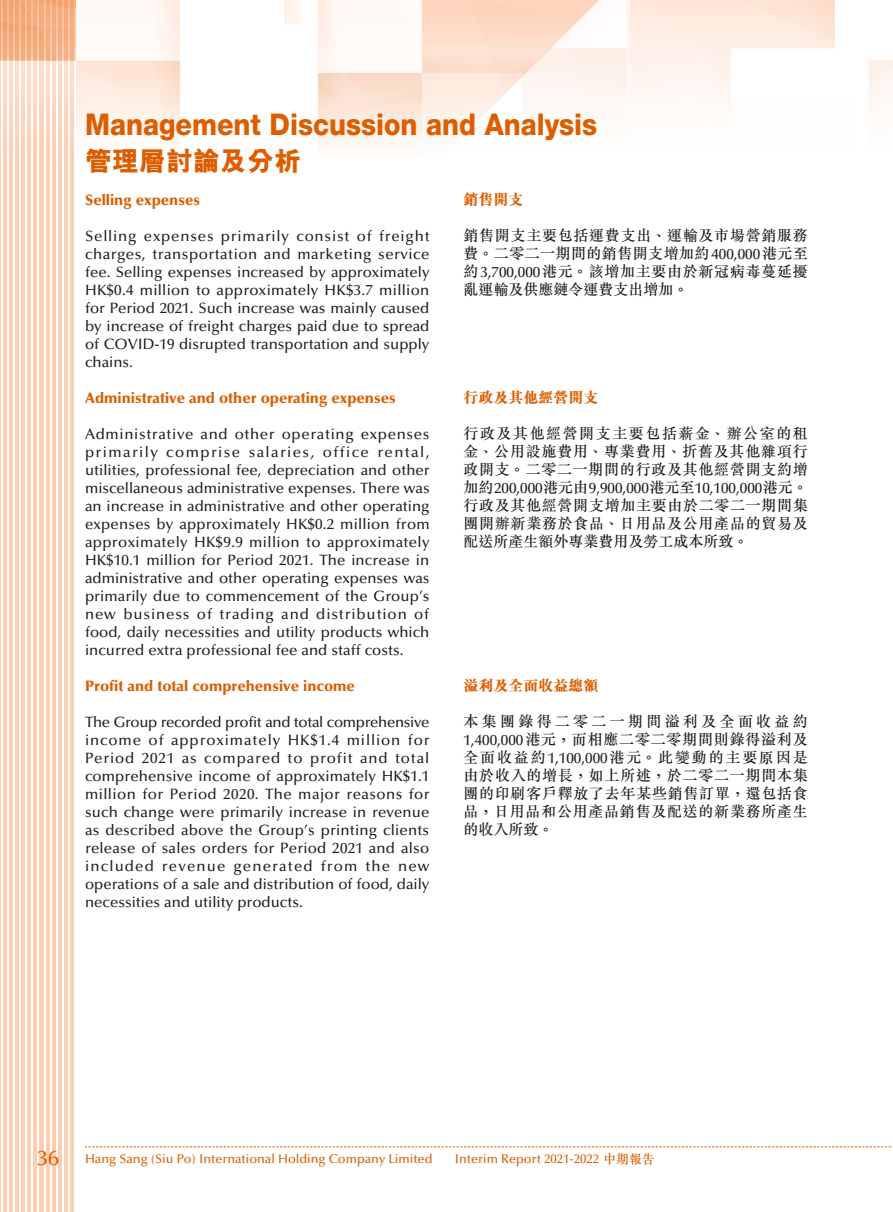
<style>
.page{position:relative;width:893px;height:1212px;background:#fff}
.page>*{position:absolute;margin:0;border:0;box-sizing:border-box;transform-origin:0 0}
.t1{font:800 30px "Helvetica Neue LT Std";color:#dc5e00;scale:.9 1}
.t2{font:800 27px "M Hei HK";color:#dc5e00}
.t3{font:500 15px/18px "Optima LT Std";color:#231f20;text-align:justify}
.t4{font:500 15px/18px "M Sung HK";letter-spacing:.05em;color:#231f20;text-align:justify}
.t5{font:900 15px "Optima LT Std";color:#dc5e00}
.t6{font:800 15px "M Sung HK";color:#dc5e00}
.t7{font:500 12.75px "Optima LT Std";color:#dc5e00}
.s1{font-family:"Optima LT Std"}
.s2{font-family:"M Sung HK"}
.s3{font-size:21px}
</style>
<div class="page">
<div style="left:0;top:0;width:74px;height:1212px;background:#ffceb2"></div>
<hr style="left:1px;top:0;width:2px;height:1212px;background:#fff">
<hr style="left:7px;top:0;width:2px;height:1212px;background:#fff">
<hr style="left:13px;top:0;width:2px;height:1212px;background:#fff">
<hr style="left:19px;top:0;width:2px;height:1212px;background:#fff">
<hr style="left:25px;top:0;width:2px;height:1212px;background:#fff">
<hr style="left:32px;top:0;width:1px;height:1212px;background:#fff">
<hr style="left:38px;top:0;width:1px;height:1212px;background:#fff">
<hr style="left:44px;top:0;width:1px;height:1212px;background:#fff">
<hr style="left:50px;top:0;width:1px;height:1212px;background:#fff">
<hr style="left:56px;top:0;width:1px;height:1212px;background:#fff">
<hr style="left:62px;top:0;width:2px;height:1212px;background:#fff">
<hr style="left:68px;top:0;width:2px;height:1212px;background:#fff">
<img style="left:629px;top:0;width:264px;height:112px">
<img style="left:0;top:0;width:629px;height:281px">
<svg style="left:85px;top:1146px;width:806px;height:1px"></svg>
<h1 class="t1" style="left:85px;top:107px;width:571px">Management Discussion and Analysis</h1>
<h2 class="t2" style="left:85px;top:143px;width:217px">管理層討論及分析</h2>
<p class="t5" style="left:85px;top:191px;width:116px">Selling expenses</p>
<p class="t3" style="left:85px;top:227px;width:346px">Selling expenses primarily consist of freight charges, transportation and marketing service fee. Selling expenses increased by approximately HK$0.4 million to approximately HK$3.7 million for Period 2021. Such increase was mainly caused by increase of freight charges paid due to spread of COVID-19 disrupted transportation and supply chains.</p>
<p class="t5" style="left:85px;top:389px;width:312px">Administrative and other operating expenses</p>
<p class="t3" style="left:85px;top:425px;width:346px">Administrative and other operating expenses primarily comprise salaries, office rental, utilities, professional fee, depreciation and other miscellaneous administrative expenses. There was an increase in administrative and other operating expenses by approximately HK$0.2 million from approximately HK$9.9 million to approximately HK$10.1 million for Period 2021. The increase in administrative and other operating expenses was primarily due to commencement of the Group’s new business of trading and distribution of food, daily necessities and utility products which incurred extra professional fee and staff costs.</p>
<p class="t5" style="left:85px;top:677px;width:271px">Profit and total comprehensive income</p>
<p class="t3" style="left:85px;top:713px;width:346px">The Group recorded profit and total comprehensive income of approximately HK$1.4 million for Period 2021 as compared to profit and total comprehensive income of approximately HK$1.1 million for Period 2020. The major reasons for such change were primarily increase in revenue as described above the Group’s printing clients release of sales orders for Period 2021 and also included revenue generated from the new operations of a sale and distribution of food, daily necessities and utility products.</p>
<p class="t6" style="left:463px;top:189px;width:61px">銷售開支</p>
<p class="t4" style="left:463px;top:226px;width:346px">銷售開支主要包括運費支出、運輸及市場營銷服務費。二零二一期間的銷售開支增加約<span class="s1">400,000</span>港元至約<span class="s1">3,700,000</span>港元。該增加主要由於新冠病毒蔓延擾亂運輸及供應鏈令運費支出增加。</p>
<p class="t6" style="left:463px;top:387px;width:136px">行政及其他經營開支</p>
<p class="t4" style="left:463px;top:424px;width:346px">行政及其他經營開支主要包括薪金、辦公室的租金、公用設施費用、專業費用、折舊及其他雜項行政開支。二零二一期間的行政及其他經營開支約增</p>
<p class="t3" style="left:463px;top:479px;width:346px"><span class="s2">加約</span>200,000<span class="s2">港元由</span>9,900,000<span class="s2">港元至</span>10,100,000<span class="s2">港元。</span></p>
<p class="t4" style="left:463px;top:496px;width:346px">行政及其他經營開支增加主要由於二零二一期間集團開辦新業務於食品、日用品及公用產品的貿易及配送所產生額外專業費用及勞工成本所致。</p>
<p class="t6" style="left:463px;top:675px;width:136px">溢利及全面收益總額</p>
<p class="t4" style="left:463px;top:712px;width:346px">本集團錄得二零二一期間溢利及全面收益約<span class="s1">1,400,000</span>港元，而相應二零二零期間則錄得溢利及全面收益約<span class="s1">1,100,000</span>港元。此變動的主要原因是由於收入的增長，如上所述，於二零二一期間本集團的印刷客戶釋放了去年某些銷售訂單，還包括食品，日用品和公用產品銷售及配送的新業務所產生的收入所致。</p>
<p class="t7" style="left:37px;top:1152px;width:397px"><span class="s3">36</span> Hang Sang (Siu Po) International Holding Company Limited</p>
<p class="t7" style="left:455px;top:1152px;width:201px">Interim Report 2021-2022 <span class="s2">中期報告</span></p>
</div>
